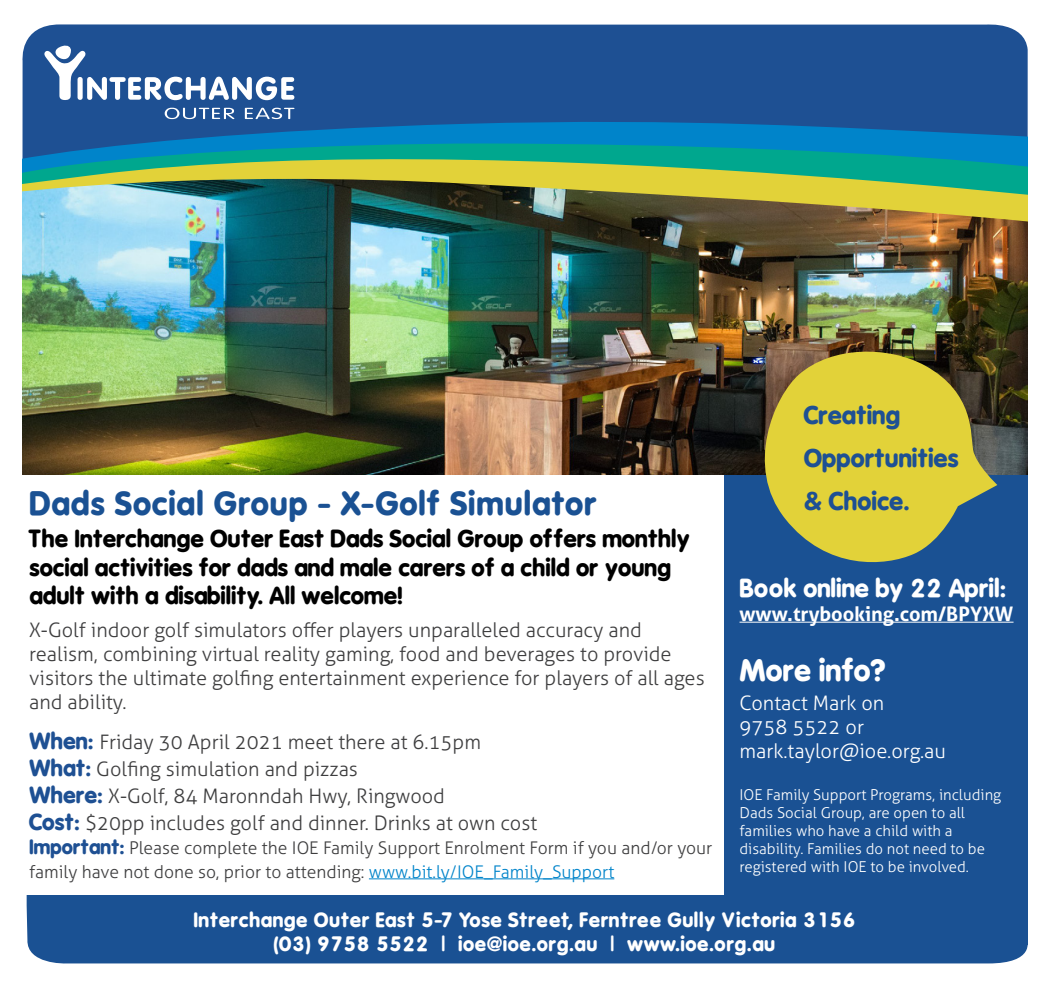
<style>
.page{position:relative;width:1049px;height:985px;background:#fff}
.page>*{position:absolute;margin:0;border:0;box-sizing:border-box;transform-origin:0 0}
.Main_Heading{font:700 32.5px "VAG Rounded Black S Si";letter-spacing:.03em;color:#1a5193}
.t1{font:700 30px "VAG Rounded Black S Si";color:#fff}
.Creating_Opp_Heading{font:700 25px "VAG Rounded Black S Si";color:#1e5093}
.t2{font:700 25px "VAG Rounded Black S Si";color:#fff}
.t3{font:700 23.75px/28.5px "VAG Rounded Black S Si";color:#000}
.t4{font:300 20px/24px "Aller";color:#3e3e3f}
.Footer_Text{font:700 20px/24px "VAG Rounded Black S Si";letter-spacing:.025em;color:#fff;text-align:center}
.t5{font:300 20px "Aller";color:#fff}
.t6{font:700 20px "Aller";color:#fff}
.t7{font:300 17.5px/24px "Aller";color:#3e3e3f}
.t8{font:300 15px/18px "Aller";color:#fff}
.s1{font-family:"VAG Rounded Black S Si";font-weight:700;font-size:22.5px;color:#1e5093}
.s2{font-family:"VAG Rounded Black S Si";font-weight:700;font-size:20px;color:#1e5093}
.s3{color:#0084ca}
</style>
<div class="page">
<div style="left:724px;top:430px;width:304px;height:478px;background:#1a5193"></div>
<img style="left:22px;top:292px;width:1005px;height:183px">
<div style="left:27px;top:895px;width:1001px;height:69px;background:#1a5193"></div>
<svg style="left:743px;top:345px;width:254px;height:218px;fill:#e2d239"></svg>
<hr style="left:369px;top:878px;width:245px;height:1px;background:#0084ca">
<div style="left:22px;top:24px;width:1006px;height:94px;background:#1e5093"></div>
<svg style="left:22px;top:118px;width:1006px;height:25px;fill:#0084ca"></svg>
<svg style="left:22px;top:143px;width:1006px;height:5px;fill:#0084ca"></svg>
<img style="left:22px;top:148px;width:1006px;height:144px">
<svg style="left:165px;top:108px;width:69px;height:11px"></svg>
<svg style="left:245px;top:108px;width:49px;height:11px"></svg>
<svg style="left:44px;top:46px;width:250px;height:54px"></svg>
<hr style="left:739px;top:622px;width:274px;height:1px;background:#fff">
<div style="left:1012px;top:908px;width:16px;height:37px;background:#1a5193"></div>
<p class="Creating_Opp_Heading" style="left:804px;top:400px;width:98px">Creating</p>
<p class="Creating_Opp_Heading" style="left:804px;top:443px;width:156px">Opportunities</p>
<p class="Main_Heading" style="left:29px;top:483px;width:568px">Dads Social Group - X-Golf Simulator</p>
<p class="Creating_Opp_Heading" style="left:804px;top:486px;width:107px">&amp; Choice.</p>
<p class="t3" style="left:29px;top:524px;width:662px">The Interchange Outer East Dads Social Group offers monthly social activities for dads and male carers of a child or young adult with a disability. All welcome!</p>
<p class="t4" style="left:29px;top:618px;width:677px">X-Golf indoor golf simulators offer players unparalleled accuracy and realism, combining virtual reality gaming, food and beverages to provide visitors the ultimate golfing entertainment experience for players of all ages and ability.</p>
<p class="t4" style="left:29px;top:729px;width:453px"><span class="s1">When:</span> Friday 30 April 2021 meet there at 6.15pm</p>
<p class="t4" style="left:29px;top:756px;width:330px"><span class="s1">What:</span> Golfing simulation and pizzas</p>
<p class="t4" style="left:29px;top:783px;width:417px"><span class="s1">Where:</span> X-Golf, 84 Maronndah Hwy, Ringwood</p>
<p class="t4" style="left:29px;top:810px;width:509px"><span class="s1">Cost:</span> $20pp includes golf and dinner. Drinks at own cost</p>
<p class="t7" style="left:29px;top:835px;width:685px"><span class="s2">Important:</span> Please complete the IOE Family Support Enrolment Form if you and/or your family have not done so, prior to attending: <span class="s3">www.bit.ly/IOE_Family_Support</span></p>
<p class="t2" style="left:739px;top:572px;width:268px">Book online by 22 April:</p>
<p class="t6" style="left:739px;top:601px;width:275px">www.trybooking.com/BPYXW</p>
<p class="t1" style="left:739px;top:652px;width:147px">More info?</p>
<p class="t5" style="left:739px;top:691px;width:146px">Contact Mark on</p>
<p class="t5" style="left:739px;top:715px;width:126px">9758 5522 or</p>
<p class="t5" style="left:739px;top:739px;width:208px">mark.taylor@ioe.org.au</p>
<p class="t8" style="left:739px;top:785px;width:263px">IOE Family Support Programs, including Dads Social Group, are open to all families who have a child with a disability. Families do not need to be registered with IOE to be involved.</p>
<p class="Footer_Text" style="left:193px;top:908px;width:664px">Interchange Outer East 5-7 Yose Street, Ferntree Gully Victoria 3156 (03) 9758 5522 | ioe@ioe.org.au | www.ioe.org.au</p>
</div>
